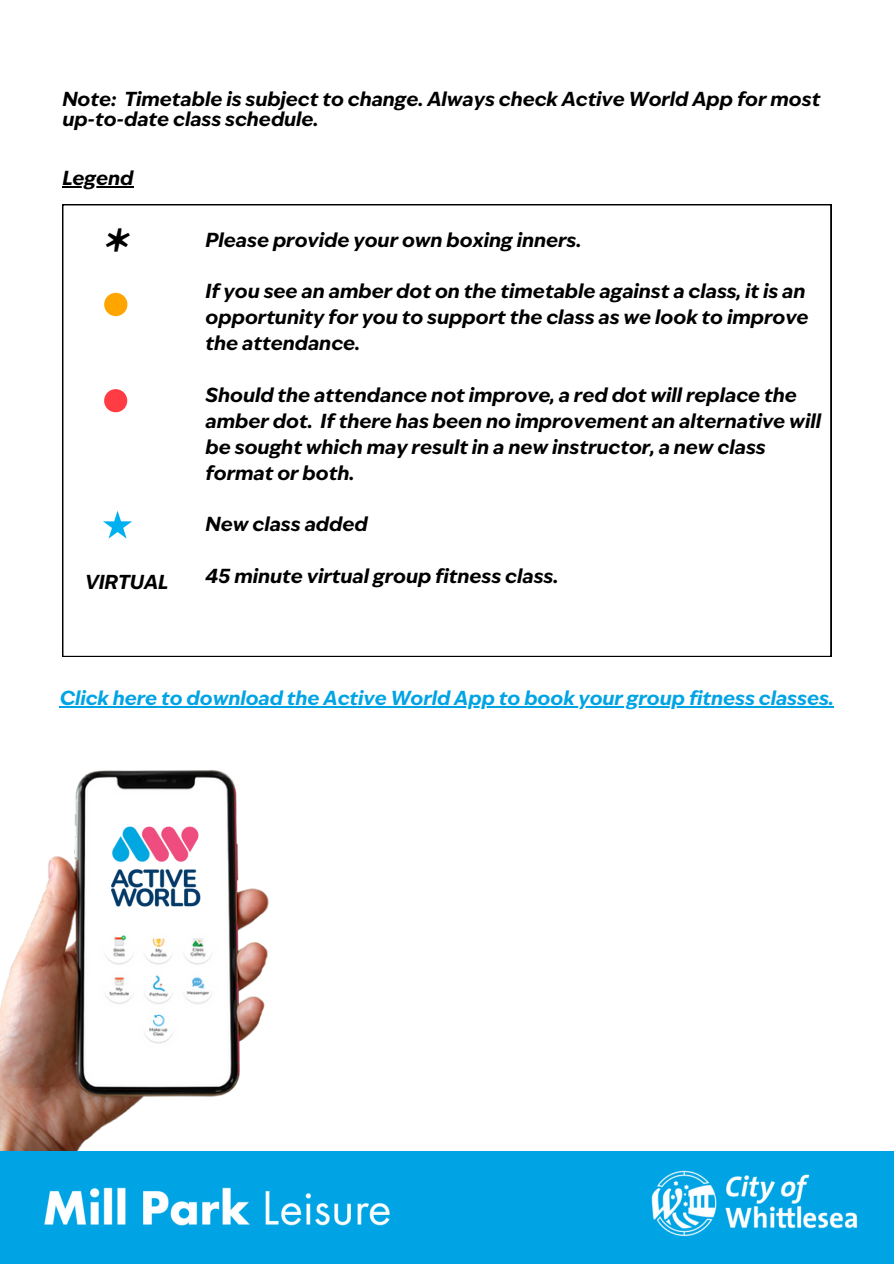
<style>
.page{position:relative;width:894px;height:1264px;background:#fff}
.page>*{position:absolute;margin:0;border:0;box-sizing:border-box;transform-origin:0 0}
.t1{font:italic 700 49.05px "Ivy Epic";color:#000}
.t2{font:italic 700 19.5px/25.8px "Ivy Epic";color:#000}
.t3{font:italic 700 19.5px "Ivy Epic";color:#00a4e4}
.t4{font:italic 700 19.35px "Ivy Epic";color:#000}
</style>
<div class="page">
<svg style="left:62px;top:204px;width:769px;height:452px"></svg>
<svg style="left:99px;top:288px;width:33px;height:33px"></svg>
<hr style="left:62px;top:186px;width:71px;height:1px;background:#000">
<img style="left:0;top:770px;width:269px;height:381px">
<div style="left:93px;top:801px;width:124px;height:120px;background:#fff"></div>
<img style="left:112px;top:826px;width:87px;height:36px">
<img style="left:111px;top:869px;width:90px;height:38px">
<div style="left:0;top:1151px;width:893px;height:112px;background:#00a4e4"></div>
<img style="left:44px;top:1187px;width:346px;height:39px">
<img style="left:651px;top:1170px;width:207px;height:67px">
<hr style="left:60px;top:706px;width:773px;height:1px;background:#00a4e4">
<svg style="left:99px;top:384px;width:33px;height:33px"></svg>
<svg style="left:103px;top:510px;width:29px;height:28px"></svg>
<p class="t2" style="left:62px;top:88px;width:759px">Note: Timetable is subject to change. Always check Active World App for most</p>
<p class="t2" style="left:62px;top:108px;width:258px">up-to-date class schedule.</p>
<p class="t2" style="left:62px;top:167px;width:73px">Legend</p>
<p class="t1" style="left:103px;top:229px;width:27px">*</p>
<p class="t4" style="left:85px;top:574px;width:85px">VIRTUAL</p>
<p class="t2" style="left:205px;top:228px;width:377px">Please provide your own boxing inners.</p>
<p class="t2" style="left:205px;top:280px;width:604px">If you see an amber dot on the timetable against a class, it is an opportunity for you to support the class as we look to improve the attendance.</p>
<p class="t2" style="left:205px;top:384px;width:616px">Should the attendance not improve, a red dot will replace the amber dot. If there has been no improvement an alternative will be sought which may result in a new instructor, a new class format or both.</p>
<p class="t2" style="left:205px;top:513px;width:164px">New class added</p>
<h1 class="t2" style="left:205px;top:565px;width:354px">45 minute virtual group fitness class.</h1>
<p class="t3" style="left:60px;top:690px;width:775px">Click here to download the Active World App to book your group fitness classes.</p>
</div>
